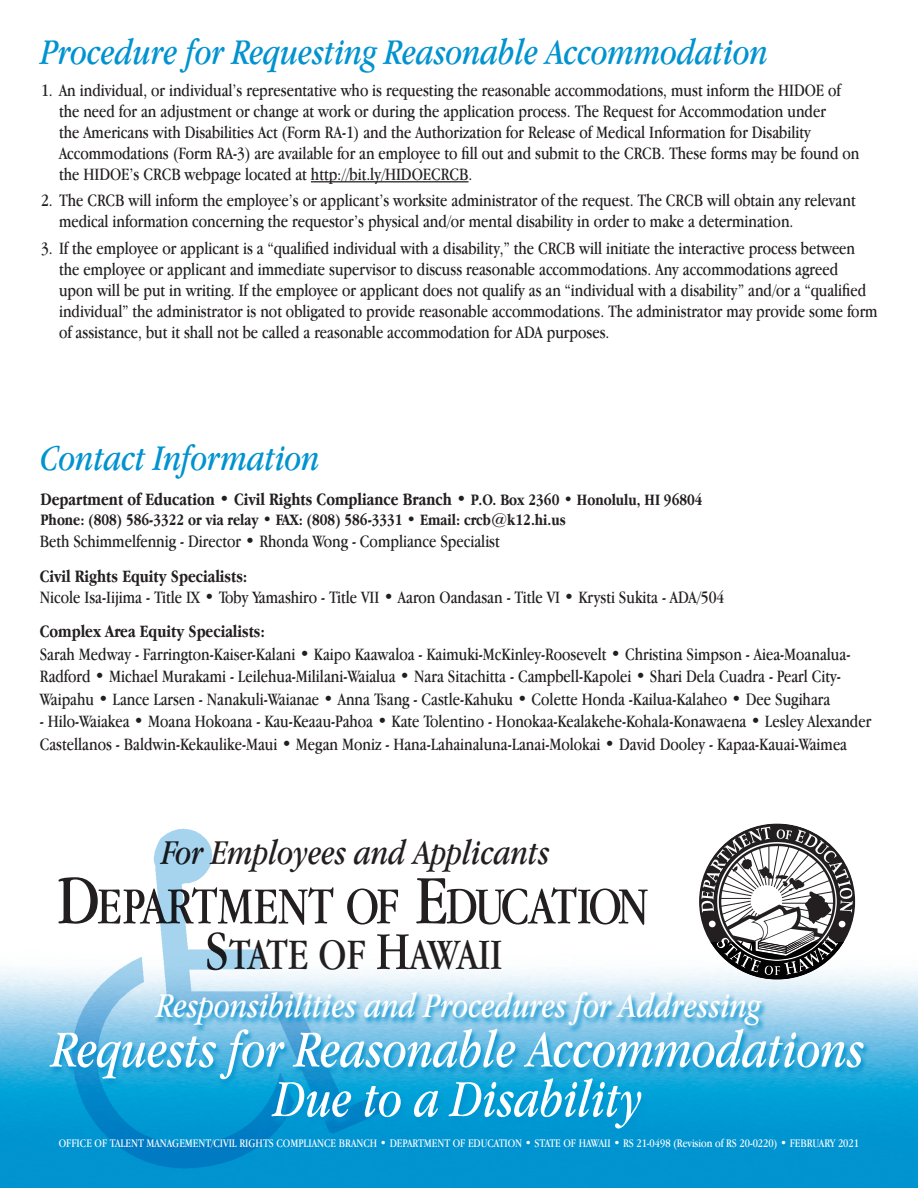
<style>
.page{position:relative;width:918px;height:1188px;background:#fff}
.page>*{position:absolute;margin:0;border:0;box-sizing:border-box;transform-origin:0 0}
.t1{font:italic 54px/49.5px "Apple Garamond";color:#fff;text-align:center}
.t2{font:54px "Apple Garamond";letter-spacing:-.02em;color:#231f20}
.t3{font:45px "Apple Garamond";letter-spacing:-.025em;color:#231f20}
.t4{font:italic 37.5px "Apple Garamond";color:#0093d0}
.t5{font:italic 36px "Apple Garamond";color:#fff}
.t6{font:italic 36px "Apple Garamond";color:#231f20}
.t7{font:18px/21px "Apple Garamond";color:#231f20}
.t8{font:700 18px "Apple Garamond";color:#231f20}
.t9{font:700 16.5px "Apple Garamond";color:#231f20}
.t10{font:12px "Apple Garamond";color:#fff}
.s1{font-size:16.5px}
.s2{font-size:72px}
.s3{font-size:57px}
.s4{font-size:55.5px}
</style>
<div class="page">
<img style="left:699px;top:824px;width:156px;height:118px">
<img style="left:0;top:942px;width:918px;height:246px">
<img style="left:68px;top:828px;width:328px;height:345px">
<svg style="left:48px;top:1029px;width:822px;height:108px;background:#1ca2d7"></svg>
<svg style="left:153px;top:991px;width:616px;height:43px;background:#86c7e7"></svg>
<hr style="left:311px;top:181px;width:158px;height:1px;background:#231f20">
<h3 class="t4" style="left:41px;top:30px;width:728px">Procedure for Requesting Reasonable Accommodation</h3>
<p class="t7" style="left:59px;top:79px;width:802px;text-indent:-18px">1. An individual, or individual’s representative who is requesting the reasonable accommodations, must inform the HIDOE of the need for an adjustment or change at work or during the application process. The Request for Accommodation under<br>the Americans with Disabilities Act (Form RA-1) and the Authorization for Release of Medical Information for Disability Accommodations (Form RA-3) are available for an employee to fill out and submit to the CRCB. These forms may be found on the HIDOE’s CRCB webpage located at http://bit.ly/HIDOECRCB.</p>
<p class="t7" style="left:59px;top:190px;width:798px;text-indent:-18px">2. The CRCB will inform the employee’s or applicant’s worksite administrator of the request. The CRCB will obtain any relevant medical information concerning the requestor’s physical and/or mental disability in order to make a determination.</p>
<p class="t7" style="left:59px;top:237px;width:820px;text-indent:-18px">3. If the employee or applicant is a “qualified individual with a disability,” the CRCB will initiate the interactive process between the employee or applicant and immediate supervisor to discuss reasonable accommodations. Any accommodations agreed<br>upon will be put in writing. If the employee or applicant does not qualify as an “individual with a disability” and/or a “qualified individual” the administrator is not obligated to provide reasonable accommodations. The administrator may provide some form of assistance, but it shall not be called a reasonable accommodation for ADA purposes.</p>
<h3 class="t4" style="left:40px;top:436px;width:281px">Contact Information</h3>
<p class="t8" style="left:40px;top:489px;width:664px">Department of Education • Civil Rights Compliance Branch • <span class="s1">P.O. Box 2360 • Honolulu, HI 96804</span></p>
<p class="t9" style="left:41px;top:510px;width:527px">Phone: (808) 586-3322 or via relay • FAX: (808) 586-3331 • Email: crcb@k12.hi.us</p>
<p class="t7" style="left:40px;top:531px;width:462px">Beth Schimmelfennig - Director • Rhonda Wong - Compliance Specialist</p>
<p class="t8" style="left:40px;top:566px;width:209px">Civil Rights Equity Specialists:</p>
<p class="t7" style="left:40px;top:586px;width:686px">Nicole Isa-Iijima - Title IX • Toby Yamashiro - Title VII • Aaron Oandasan - Title VI • Krysti Sukita - ADA/504</p>
<p class="t8" style="left:40px;top:621px;width:227px">Complex Area Equity Specialists:</p>
<p class="t7" style="left:40px;top:642px;width:812px;line-height:22.5px">Sarah Medway - Farrington-Kaiser-Kalani • Kaipo Kaawaloa - Kaimuki-McKinley-Roosevelt • Christina Simpson - Aiea-Moanalua-<br>Radford • Michael Murakami - Leilehua-Mililani-Waialua • Nara Sitachitta - Campbell-Kapolei • Shari Dela Cuadra - Pearl City-<br>Waipahu • Lance Larsen - Nanakuli-Waianae • Anna Tsang - Castle-Kahuku • Colette Honda -Kailua-Kalaheo • Dee Sugihara</p>
<p class="t7" style="left:40px;top:710px;width:833px;line-height:22.5px">- Hilo-Waiakea • Moana Hokoana - Kau-Keaau-Pahoa • Kate Tolentino - Honokaa-Kealakehe-Kohala-Konawaena • Lesley Alexander<br>Castellanos - Baldwin-Kekaulike-Maui • Megan Moniz - Hana-Lahainaluna-Lanai-Molokai • David Dooley - Kapaa-Kauai-Waimea</p>
<h3 class="t6" style="left:162px;top:831px;width:389px">For Employees and Applicants</h3>
<h1 class="t2" style="left:57px;top:874px;width:593px"><span class="s2">D</span>EPARTMENT OF <span class="s2">E</span>DUCATION</h1>
<h2 class="t3" style="left:205px;top:928px;width:299px"><span class="s3">S</span>TATE OF <span class="s4">H</span>AWAII</h2>
<h3 class="t5" style="left:157px;top:984px;width:606px">Responsibilities and Procedures for Addressing</h3>
<h1 class="t1" style="left:52px;top:1024px;width:813px">Requests for Reasonable Accommodations<br>Due to a Disability</h1>
<p class="t10" style="left:59px;top:1136px;width:802px">OFFICE OF TALENT MANAGEMENT/CIVIL RIGHTS COMPLIANCE BRANCH • DEPARTMENT OF EDUCATION • STATE OF HAWAII • RS 21-0498 (Revision of RS 20-0220) • FEBRUARY 2021</p>
</div>
